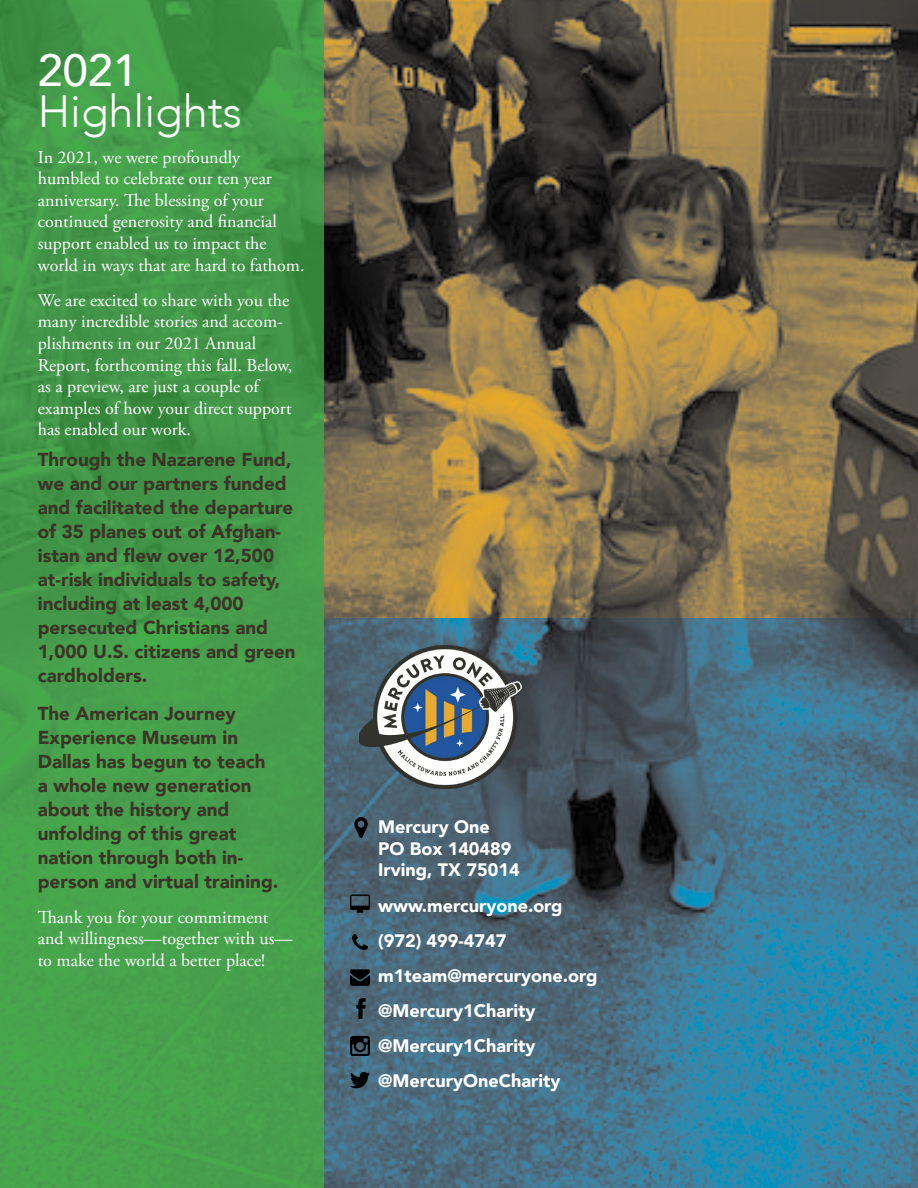
<style>
.page{position:relative;width:918px;height:1188px;background:#fff}
.page>*{position:absolute;margin:0;border:0;box-sizing:border-box;transform-origin:0 0}
.t1{font:300 45px "Avenir";color:#fff}
.t2{font:500 45px "Avenir";color:#fff}
.t3{font:900 18.75px/24px "Avenir";color:#3c3427}
.t4{font:18px/21.6px "Adobe Garamond Pro";color:#fff}
.t5{font:900 18px/35.1px "Avenir";color:#fff}
</style>
<div class="page">
<img style="left:324px;top:618px;width:594px;height:570px">
<img style="left:324px;top:0;width:594px;height:618px">
<img style="left:0;top:0;width:324px;height:1188px">
<img style="left:359px;top:645px;width:163px;height:144px">
<img style="left:352px;top:934px;width:16px;height:16px">
<img style="left:351px;top:894px;width:19px;height:19px">
<img style="left:351px;top:818px;width:19px;height:19px">
<img style="left:351px;top:968px;width:19px;height:19px">
<img style="left:351px;top:999px;width:19px;height:19px">
<img style="left:351px;top:1036px;width:19px;height:20px">
<img style="left:351px;top:1070px;width:19px;height:20px">
<h1 class="t2" style="left:38px;top:31px;width:102px">2021</h1>
<h1 class="t1" style="left:38px;top:85px;width:206px">Highlights</h1>
<p class="t4" style="left:38px;top:147px;width:268px">In 2021, we were profoundly humbled to celebrate our ten year anniversary. The blessing of your continued generosity and financial support enabled us to impact the world in ways that are hard to fathom.</p>
<p class="t4" style="left:38px;top:290px;width:256px">We are excited to share with you the many incredible stories and accom&shy;plishments in our 2021 Annual<br>Report, forthcoming this fall. Below, as a preview, are just a couple of examples of how your direct support has enabled our work.</p>
<p class="t3" style="left:38px;top:447px;width:259px">Through the Nazarene Fund, we and our partners funded and facilitated the departure of 35 planes out of Afghan&shy;istan and flew over 12,500 at-risk individuals to safety, including at least 4,000 persecuted Christians and<br>1,000 U.S. citizens and green cardholders.</p>
<p class="t3" style="left:38px;top:701px;width:242px">The American Journey<br>Experience Museum in<br>Dallas has begun to teach a whole new generation about the history and unfolding of this great nation through both in&shy;person and virtual training.</p>
<p class="t4" style="left:38px;top:907px;width:256px">Thank you for your commitment and willingness—together with us— to make the world a better place!</p>
<p class="t5" style="left:378px;top:816px;width:143px;line-height:21.6px">Mercury One<br>PO Box 140489<br>Irving, TX 75014</p>
<p class="t5" style="left:378px;top:887px;width:221px">www.mercuryone.org (972) 499-4747 m1team@mercuryone.org @Mercury1Charity @Mercury1Charity @MercuryOneCharity</p>
</div>
